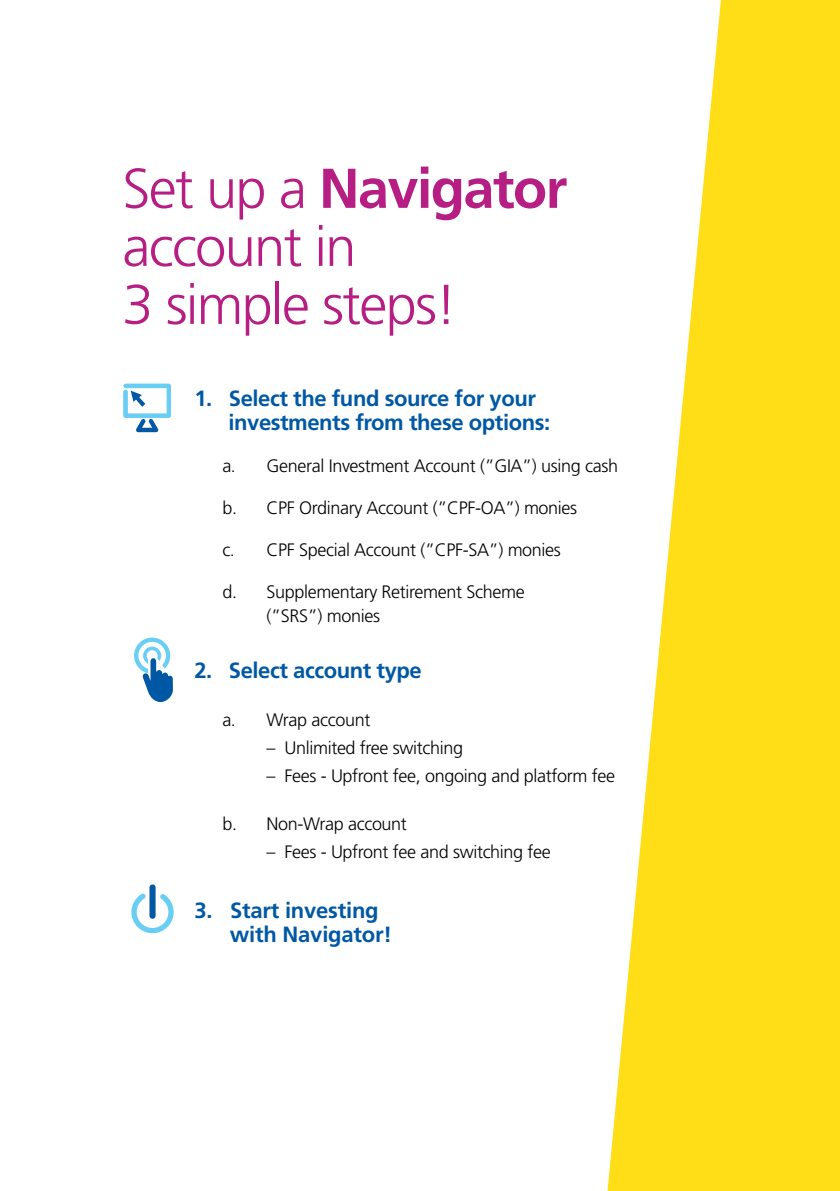
<style>
.page{position:relative;width:840px;height:1191px;background:#fff}
.page>*{position:absolute;margin:0;border:0;box-sizing:border-box;transform-origin:0 0}
.t1{font:300 56px/58px "Frutiger";letter-spacing:-.03em;color:#b61e83}
.t2{font:700 22px/24px "Frutiger";letter-spacing:-.02em;color:#0058a4}
.t3{font:300 18px/24px "Frutiger";letter-spacing:-.02em;color:#000}
.s1{font-weight:700}
</style>
<div class="page">
<hr style="left:839px;top:0;width:1px;height:1191px;background:#000">
<svg style="left:607px;top:0;width:232px;height:1191px;fill:#ffde17"></svg>
<svg style="left:123px;top:383px;width:48px;height:49px"></svg>
<div style="left:149px;top:884px;width:6px;height:34px;background:#0058a4;border-radius:3px"></div>
<svg style="left:131px;top:893px;width:42px;height:40px"></svg>
<svg style="left:134px;top:637px;width:39px;height:65px"></svg>
<h1 class="t1" style="left:122px;top:160px;width:446px">Set up a <span class="s1">Navigator </span>account in<br>3 simple steps!</h1>
<p class="t2" style="left:228px;top:386px;width:323px;text-indent:-34px">1. Select the fund source for your investments from these options:</p>
<p class="t3" style="left:222px;top:454px;width:397px">a. General Investment Account (”GIA”) using cash</p>
<p class="t3" style="left:222px;top:496px;width:356px">b. CPF Ordinary Account (”CPF-OA”) monies</p>
<p class="t3" style="left:222px;top:538px;width:340px">c. CPF Special Account (”CPF-SA”) monies</p>
<p class="t3" style="left:266px;top:580px;width:259px;text-indent:-44px">d. Supplementary Retirement Scheme (”SRS”) monies</p>
<p class="t2" style="left:194px;top:658px;width:229px">2. Select account type</p>
<p class="t3" style="left:222px;top:708px;width:149px">a. Wrap account</p>
<p class="t3" style="left:266px;top:736px;width:198px">– Unlimited free switching</p>
<p class="t3" style="left:266px;top:764px;width:350px">– Fees - Upfront fee, ongoing and platform fee</p>
<p class="t3" style="left:222px;top:812px;width:186px">b. Non-Wrap account</p>
<p class="t3" style="left:266px;top:840px;width:286px">– Fees - Upfront fee and switching fee</p>
<p class="t2" style="left:230px;top:898px;width:163px;text-indent:-35px">3. Start investing with Navigator!</p>
</div>
